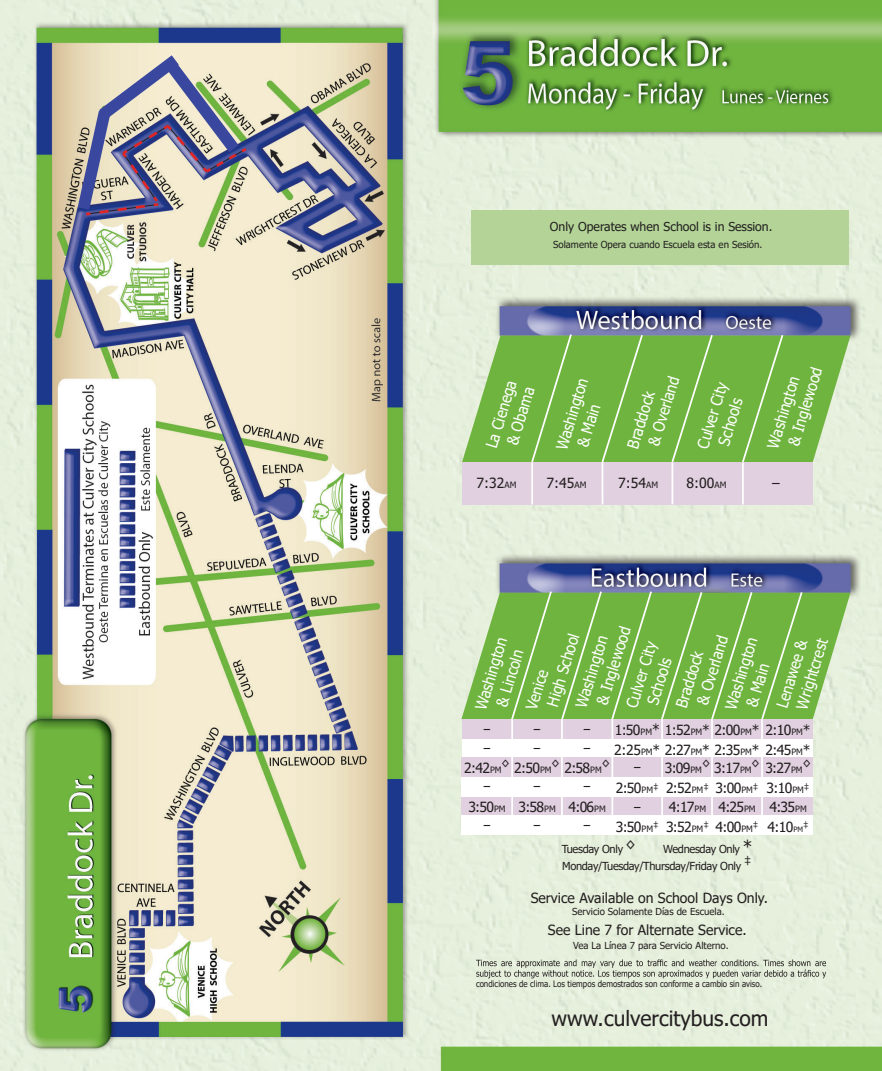
<style>
.page{position:relative;width:882px;height:1071px;background:#fff}
.page>*{position:absolute;margin:0;border:0;box-sizing:border-box;transform-origin:0 0}
.t1{font:21px "Tahoma";color:#231f20}
.t2{font:15.75px/19.2px "Tahoma";color:#fff;scale:.92 1}
.t3{font:14px "Tahoma";color:#231f20}
.t4{font:14px/19.6px "Tahoma";letter-spacing:-.05em;color:#231f20;text-align:right}
.t5{font:14px "Tahoma";color:#231f20;scale:.84 1}
.t6{font:12.25px "Tahoma";color:#231f20}
.t7{font:11.2px "Tahoma";color:#231f20}
.t8{font:11.03px "Tahoma";letter-spacing:-.03em;color:#231f20}
.t9{font:9.62px "Tahoma";color:#231f20}
.t10{font:8.75px "Tahoma";color:#231f20;scale:.91 1}
.s1{font-size:8.75px}
.s2{font-size:15.05px}
.s3{font-size:7.35px}
.s4{font-size:17.5px}
</style>
<div class="page">
<img style="left:0;top:0;width:882px;height:1071px">
<svg style="left:78px;top:55px;width:171px;height:162px;background:#b0aead"></svg>
<svg style="left:462px;top:336px;width:389px;height:126px;background:#83be5a"></svg>
<svg style="left:741px;top:333px;width:44px;height:129px;background:#74b648"></svg>
<svg style="left:530px;top:332px;width:43px;height:130px;background:#74b649"></svg>
<div style="left:462px;top:462px;width:350px;height:42px;background:#e1d0e0"></div>
<div style="left:471px;top:211px;width:378px;height:54px;background:#b3d496"></div>
<svg style="left:670px;top:333px;width:44px;height:131px;background:#75b64a"></svg>
<svg style="left:600px;top:333px;width:44px;height:131px;background:#75b64a"></svg>
<hr style="left:531px;top:462px;width:2px;height:42px;background:#fff">
<hr style="left:742px;top:463px;width:2px;height:41px;background:#fff">
<hr style="left:672px;top:462px;width:1px;height:42px;background:#fff">
<hr style="left:602px;top:462px;width:1px;height:42px;background:#fff">
<svg style="left:476px;top:959px;width:350px;height:19px;background:#bfc7b7"></svg>
<svg style="left:461px;top:593px;width:390px;height:126px;background:#91c56d"></svg>
<svg style="left:760px;top:590px;width:44px;height:129px;background:#74b548"></svg>
<svg style="left:610px;top:590px;width:43px;height:129px;background:#74b648"></svg>
<svg style="left:560px;top:590px;width:43px;height:129px;background:#74b648"></svg>
<svg style="left:510px;top:590px;width:43px;height:129px;background:#74b648"></svg>
<svg style="left:660px;top:590px;width:44px;height:129px;background:#74b548"></svg>
<div style="left:462px;top:719px;width:350px;height:39px;background:#fff"></div>
<div style="left:462px;top:719px;width:350px;height:19px;background:#e1d0e0"></div>
<svg style="left:710px;top:590px;width:44px;height:129px;background:#74b548"></svg>
<div style="left:461px;top:758px;width:352px;height:19px;background:#e1d0e0"></div>
<div style="left:461px;top:796px;width:352px;height:20px;background:#e1d0e0"></div>
<div style="left:461px;top:777px;width:352px;height:19px;background:#fff"></div>
<div style="left:461px;top:816px;width:352px;height:19px;background:#fff"></div>
<hr style="left:661px;top:719px;width:2px;height:116px;background:#fff">
<hr style="left:761px;top:719px;width:2px;height:116px;background:#fff">
<hr style="left:711px;top:719px;width:2px;height:116px;background:#fff">
<hr style="left:611px;top:719px;width:2px;height:116px;background:#fff">
<hr style="left:561px;top:719px;width:2px;height:116px;background:#fff">
<hr style="left:511px;top:719px;width:2px;height:116px;background:#fff">
<p class="t6" style="left:550px;top:218px;width:224px">Only Operates when School is in Session.</p>
<p class="t9" style="left:553px;top:238px;width:211px">Solamente Opera cuando Escuela esta en Sesión.</p>
<p class="t2" style="left:767px;top:437px;width:90px;text-indent:-9px;rotate:-73deg">Washington<br>&amp; Inglewood</p>
<p class="t2" style="left:556px;top:439px;width:73px;text-indent:-9px;rotate:-73deg">Washington &amp; Main</p>
<p class="t2" style="left:627px;top:437px;width:79px;text-indent:-9px;rotate:-73deg">Braddock<br>&amp; Overland</p>
<p class="t2" style="left:694px;top:445px;width:76px;text-align:center;rotate:-73deg">Culver City<br>Schools</p>
<p class="t2" style="left:483px;top:445px;width:78px;text-align:center;rotate:-73deg">La Cienega &amp; Obama</p>
<p class="t3" style="left:477px;top:473px;width:41px">7:32<span class="s1">AM</span></p>
<p class="t3" style="left:547px;top:473px;width:41px">7:45<span class="s1">AM</span></p>
<p class="t3" style="left:618px;top:473px;width:41px">7:54<span class="s1">AM</span></p>
<p class="t3" style="left:687px;top:473px;width:41px">8:00<span class="s1">AM</span></p>
<p class="t3" style="left:772px;top:473px;width:9px">–</p>
<p class="t2" style="left:575px;top:696px;width:90px;text-indent:-9px;rotate:-73deg">Washington<br>&amp; Inglewood</p>
<p class="t2" style="left:525px;top:698px;width:84px;text-indent:-9px;rotate:-73deg">Venice<br>High School</p>
<p class="t2" style="left:675px;top:696px;width:79px;text-indent:-9px;rotate:-73deg">Braddock<br>&amp; Overland</p>
<p class="t2" style="left:773px;top:705px;width:86px;rotate:-73deg">Lenawee &amp;<br>Wrightcrest</p>
<p class="t2" style="left:725px;top:698px;width:73px;text-indent:-9px;rotate:-73deg">Washington &amp; Main</p>
<p class="t2" style="left:472px;top:707px;width:83px;text-align:center;rotate:-73deg">Washington &amp; Lincoln</p>
<p class="t2" style="left:623px;top:705px;width:76px;text-align:center;rotate:-73deg">Culver City<br>Schools</p>
<p class="t5" style="left:484px;top:719px;width:9px">–</p>
<p class="t5" style="left:534px;top:719px;width:9px">–</p>
<p class="t5" style="left:584px;top:719px;width:9px">–</p>
<p class="t3" style="left:615px;top:721px;width:197px">1:50<span class="s1">PM</span><span class="s2">*</span> 1:52<span class="s1">PM</span>* 2:00<span class="s1">PM</span>* 2:10<span class="s1">PM</span>*</p>
<p class="t5" style="left:484px;top:738px;width:9px">–</p>
<p class="t5" style="left:534px;top:738px;width:9px">–</p>
<p class="t5" style="left:584px;top:740px;width:271px">– 2:25<span class="s1">PM</span>* 2:27<span class="s1">PM</span>* 2:35<span class="s1">PM</span>* 2:45<span class="s1">PM</span>*</p>
<p class="t3" style="left:464px;top:759px;width:39px">2:42<span class="s1">PM</span></p>
<p class="t7" style="left:502px;top:755px;width:10px">◊</p>
<p class="t3" style="left:514px;top:759px;width:39px">2:50<span class="s1">PM</span></p>
<p class="t7" style="left:552px;top:755px;width:10px">◊</p>
<p class="t3" style="left:564px;top:759px;width:39px">2:58<span class="s1">PM</span></p>
<p class="t7" style="left:602px;top:755px;width:10px">◊</p>
<p class="t3" style="left:468px;top:798px;width:139px">3:50<span class="s1">PM</span> 3:58<span class="s1">PM</span> 4:06<span class="s1">PM</span></p>
<p class="t4" style="left:616px;top:798px;width:194px">4:17<span class="s1">PM</span> 4:25<span class="s1">PM</span> 4:35<span class="s1">PM<br></span>3:50<span class="s1">PM</span><sup>‡</sup> 3:52<span class="s1">PM</span><sup>‡</sup> 4:00<span class="s1">PM</span><sup>‡</sup> 4:10<span class="s3">PM</span><sup>‡</sup></p>
<p class="t3" style="left:665px;top:759px;width:39px">3:09<span class="s1">PM</span></p>
<p class="t7" style="left:702px;top:755px;width:10px">◊</p>
<p class="t3" style="left:714px;top:759px;width:39px">3:17<span class="s1">PM</span></p>
<p class="t7" style="left:752px;top:755px;width:10px">◊</p>
<p class="t3" style="left:765px;top:759px;width:39px">3:27<span class="s1">PM</span></p>
<p class="t7" style="left:803px;top:755px;width:10px">◊</p>
<p class="t5" style="left:634px;top:757px;width:9px">–</p>
<p class="t3" style="left:616px;top:779px;width:195px">2:50<span class="s1">PM</span><sup>‡</sup> 2:52<span class="s1">PM</span><sup>‡</sup> 3:00<span class="s1">PM</span><sup>‡</sup> 3:10<span class="s1">PM</span><sup>‡</sup></p>
<p class="t5" style="left:484px;top:777px;width:9px">–</p>
<p class="t5" style="left:534px;top:777px;width:9px">–</p>
<p class="t5" style="left:584px;top:777px;width:9px">–</p>
<p class="t5" style="left:484px;top:815px;width:9px">–</p>
<p class="t5" style="left:534px;top:815px;width:9px">–</p>
<p class="t5" style="left:584px;top:815px;width:9px">–</p>
<p class="t5" style="left:634px;top:798px;width:9px">–</p>
<p class="t8" style="left:562px;top:842px;width:75px">Tuesday Only <sup>◊</sup></p>
<p class="t8" style="left:663px;top:842px;width:91px">Wednesday Only <span class="s4">*</span></p>
<p class="t8" style="left:562px;top:859px;width:191px">Monday/Tuesday/Thursday/Friday Only <sup>‡</sup></p>
<p class="t3" style="left:531px;top:888px;width:239px">Service Available on School Days Only.</p>
<p class="t9" style="left:572px;top:905px;width:154px">Servicio Solamente Días de Escuela.</p>
<p class="t3" style="left:548px;top:920px;width:200px">See Line 7 for Alternate Service.</p>
<p class="t9" style="left:573px;top:939px;width:157px">Vea La Línea 7 para Servicio Alterno.</p>
<p class="t10" style="left:476px;top:978px;width:316px">condiciones de clima. Los tiempos demostrados son conforme a cambio sin aviso.</p>
<h1 class="t1" style="left:552px;top:1005px;width:219px">www.culvercitybus.com</h1>
</div>
